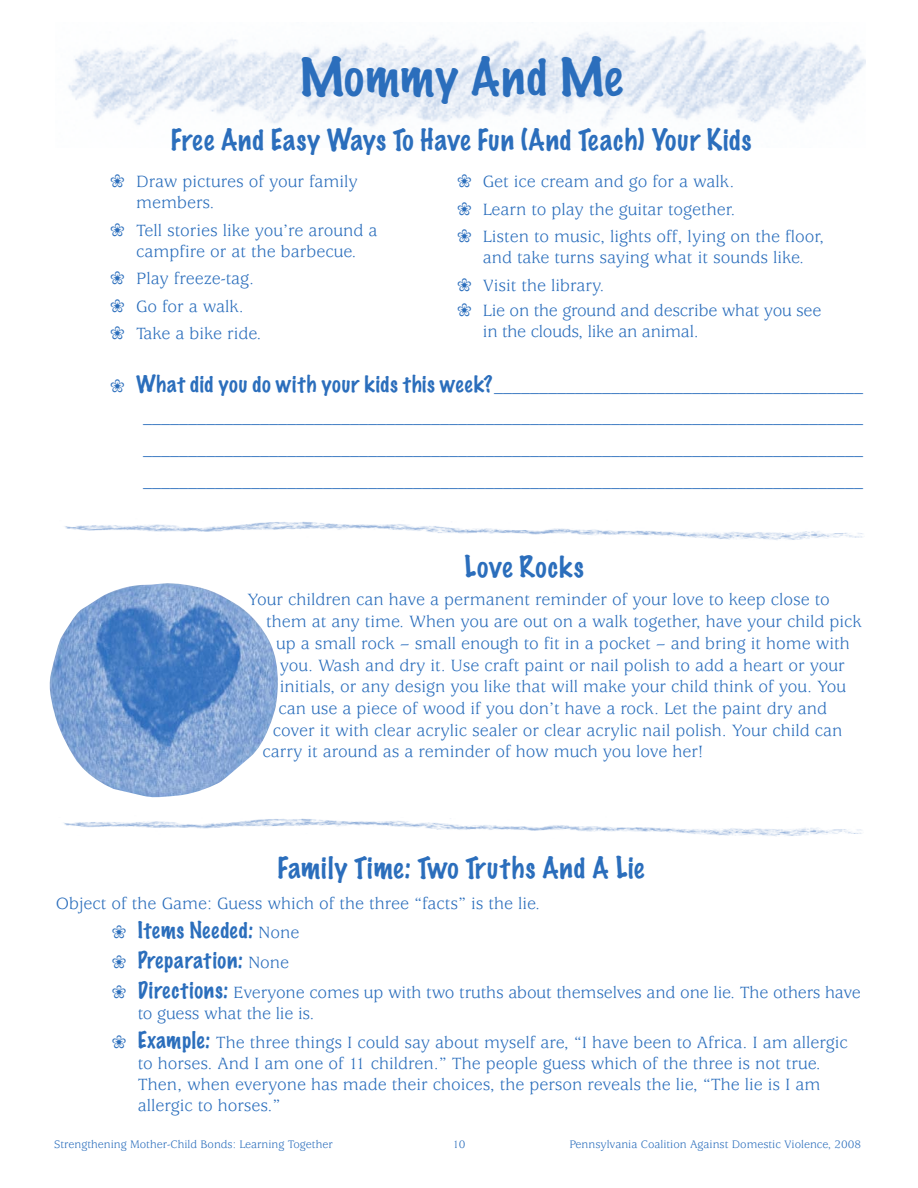
<style>
.page{position:relative;width:918px;height:1188px;background:#fff}
.page>*{position:absolute;margin:0;border:0;box-sizing:border-box;transform-origin:0 0}
.t1{font:100 48px "Marker Felt";letter-spacing:.025em;color:#2b6ebc}
.t2{font:100 27px "Marker Felt";letter-spacing:.03em;color:#2b6ebc}
.t3{font:100 21px/29.7px "Marker Felt";letter-spacing:.04em;color:#2b6ebc}
.t4{font:18px/21px "Usherwood";color:#2b6ebc}
.t5{font:12px "Usherwood";color:#2b6ebc}
.s1{font-family:"Marker Felt";font-weight:100;font-size:21px}
.s2{font-family:"Usherwood";font-weight:400;font-size:18px}
</style>
<div class="page">
<img style="left:68px;top:29px;width:798px;height:98px">
<img style="left:64px;top:521px;width:799px;height:19px">
<img style="left:64px;top:818px;width:798px;height:19px">
<img style="left:49px;top:583px;width:229px;height:215px">
<h1 class="t1" style="left:300px;top:53px;width:324px">Mommy And Me</h1>
<h2 class="t2" style="left:170px;top:126px;width:583px">Free And Easy Ways To Have Fun (And Teach) Your Kids</h2>
<p class="t4" style="left:136px;top:173px;width:223px;text-indent:-26px">❀ Draw pictures of your family members.</p>
<p class="t4" style="left:110px;top:221px;width:269px;text-align:center">❀ Tell stories like you’re around a campfire or at the barbecue.</p>
<p class="t4" style="left:110px;top:267px;width:153px;line-height:27.5px">❀ Play freeze-tag. ❀ Go for a walk. ❀ Take a bike ride.</p>
<p class="t4" style="left:457px;top:170px;width:368px;line-height:27.5px">❀ Get ice cream and go for a walk.<br>❀ Learn to play the guitar together.<br>❀ Listen to music, lights off, lying on the floor,</p>
<p class="t4" style="left:457px;top:246px;width:348px;line-height:27.5px;text-indent:26px">and take turns saying what it sounds like. ❀ Visit the library.</p>
<p class="t4" style="left:483px;top:302px;width:340px;text-indent:-26px">❀ Lie on the ground and describe what you see in the clouds, like an animal.</p>
<p class="t4" style="left:143px;top:372px;width:721px;line-height:31.8px;text-align:justify;text-indent:-33px">❀ <span class="s1">What did you do with your kids this week?</span>_________________________________________ ________________________________________________________________________________ ________________________________________________________________________________ ________________________________________________________________________________</p>
<h2 class="t2" style="left:465px;top:554px;width:121px">Love Rocks</h2>
<p class="t4" style="left:247px;top:591px;width:584px">Your children can have a permanent reminder of your love to keep close to</p>
<p class="t4" style="left:266px;top:613px;width:597px">them at any time. When you are out on a walk together, have your child pick</p>
<p class="t4" style="left:276px;top:634px;width:575px">up a small rock – small enough to fit in a pocket – and bring it home with</p>
<p class="t4" style="left:280px;top:656px;width:567px">you. Wash and dry it. Use craft paint or nail polish to add a heart or your</p>
<p class="t4" style="left:280px;top:678px;width:568px">initials, or any design you like that will make your child think of you. You</p>
<p class="t4" style="left:279px;top:700px;width:550px">can use a piece of wood if you don’t have a rock. Let the paint dry and</p>
<p class="t4" style="left:273px;top:721px;width:571px">cover it with clear acrylic sealer or clear acrylic nail polish. Your child can</p>
<p class="t4" style="left:263px;top:743px;width:442px">carry it around as a reminder of how much you love her!</p>
<h2 class="t2" style="left:277px;top:855px;width:369px">Family Time: Two Truths And A Lie</h2>
<p class="t4" style="left:56px;top:894px;width:486px">Object of the Game: Guess which of the three “facts” is the lie.</p>
<p class="t3" style="left:112px;top:917px;width:189px">❀ Items Needed: <span class="s2">None </span>❀ Preparation: <span class="s2">None</span></p>
<p class="t4" style="left:138px;top:983px;width:725px;text-indent:-26px">❀ <span class="s1">Directions:</span> Everyone comes up with two truths about themselves and one lie. The others have to guess what the lie is.</p>
<p class="t4" style="left:138px;top:1034px;width:712px;text-indent:-26px">❀ <span class="s1">Example:</span> The three things I could say about myself are, “I have been to Africa. I am allergic to horses. And I am one of 11 children.” The people guess which of the three is not true.<br>Then, when everyone has made their choices, the person reveals the lie, “The lie is I am allergic to horses.”</p>
<p class="t5" style="left:54px;top:1140px;width:280px">Strengthening Mother-Child Bonds: Learning Together</p>
<p class="t5" style="left:453px;top:1140px;width:14px">10</p>
<p class="t5" style="left:569px;top:1140px;width:293px">Pennsylvania Coalition Against Domestic Violence, 2008</p>
</div>
